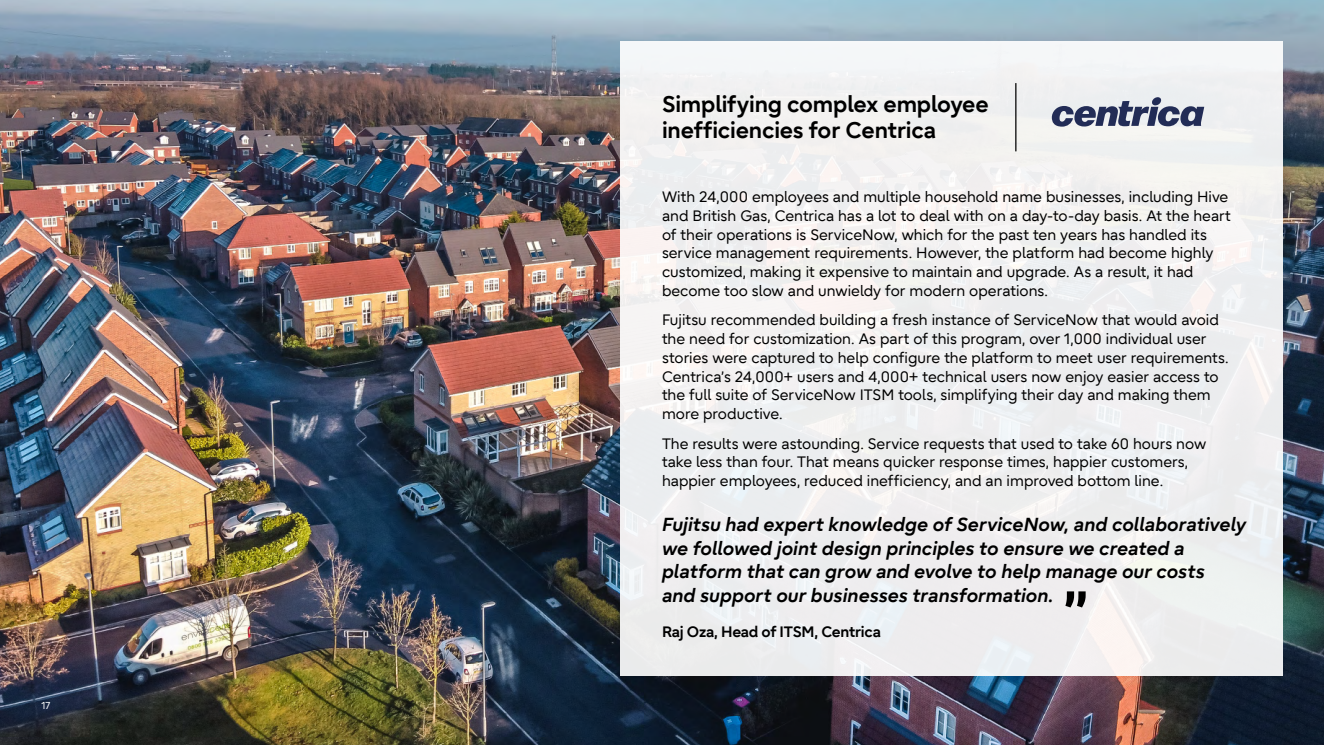
<style>
.page{position:relative;width:1324px;height:745px;background:#fff}
.page>*{position:absolute;margin:0;border:0;box-sizing:border-box;transform-origin:0 0}
.t1{font:700 58.75px "Fujitsu Infinity Pro";color:#000}
.t2{font:700 22.5px/26.2px "Fujitsu Infinity Pro";letter-spacing:-.01em;color:#000}
.t3{font:italic 700 18.75px/23.8px "Fujitsu Infinity Pro";color:#000}
.t4{font:15px/18.8px "Fujitsu Infinity Pro";color:#000}
.t5{font:700 15px "Fujitsu Infinity Pro";letter-spacing:-.02em;color:#000}
.t6{font:10px "Fujitsu Infinity Pro";color:#fff}
</style>
<div class="page">
<img style="left:0;top:0;width:1323px;height:744px">
<div style="left:620px;top:41px;width:662px;height:634px;background:#efeff0"></div>
<hr style="left:1015px;top:83px;width:1px;height:68px;background:#000">
<svg style="left:1051px;top:97px;width:153px;height:29px"></svg>
<p class="t6" style="left:41px;top:699px;width:10px">17</p>
<h2 class="t2" style="left:662px;top:91px;width:328px">Simplifying complex employee inefficiencies for Centrica</h2>
<p class="t4" style="left:662px;top:187px;width:570px">With 24,000 employees and multiple household name businesses, including Hive and British Gas, Centrica has a lot to deal with on a day-to-day basis. At the heart of their operations is ServiceNow, which for the past ten years has handled its service management requirements. However, the platform had become highly customized, making it expensive to maintain and upgrade. As a result, it had become too slow and unwieldy for modern operations.</p>
<p class="t4" style="left:662px;top:310px;width:568px">Fujitsu recommended building a fresh instance of ServiceNow that would avoid the need for customization. As part of this program, over 1,000 individual user stories were captured to help configure the platform to meet user requirements.<br>Centrica’s 24,000+ users and 4,000+ technical users now enjoy easier access to the full suite of ServiceNow ITSM tools, simplifying their day and making them more productive.</p>
<p class="t4" style="left:662px;top:433px;width:546px">The results were astounding. Service requests that used to take 60 hours now take less than four. That means quicker response times, happier customers, happier employees, reduced inefficiency, and an improved bottom line.</p>
<p class="t3" style="left:662px;top:512px;width:586px">Fujitsu had expert knowledge of ServiceNow, and collaboratively we followed joint design principles to ensure we created a platform that can grow and evolve to help manage our costs<br>and support our businesses transformation.</p>
<p class="t5" style="left:662px;top:621px;width:220px">Raj Oza, Head of ITSM, Centrica</p>
<h1 class="t1" style="left:1062px;top:573px;width:28px">”</h1>
</div>
